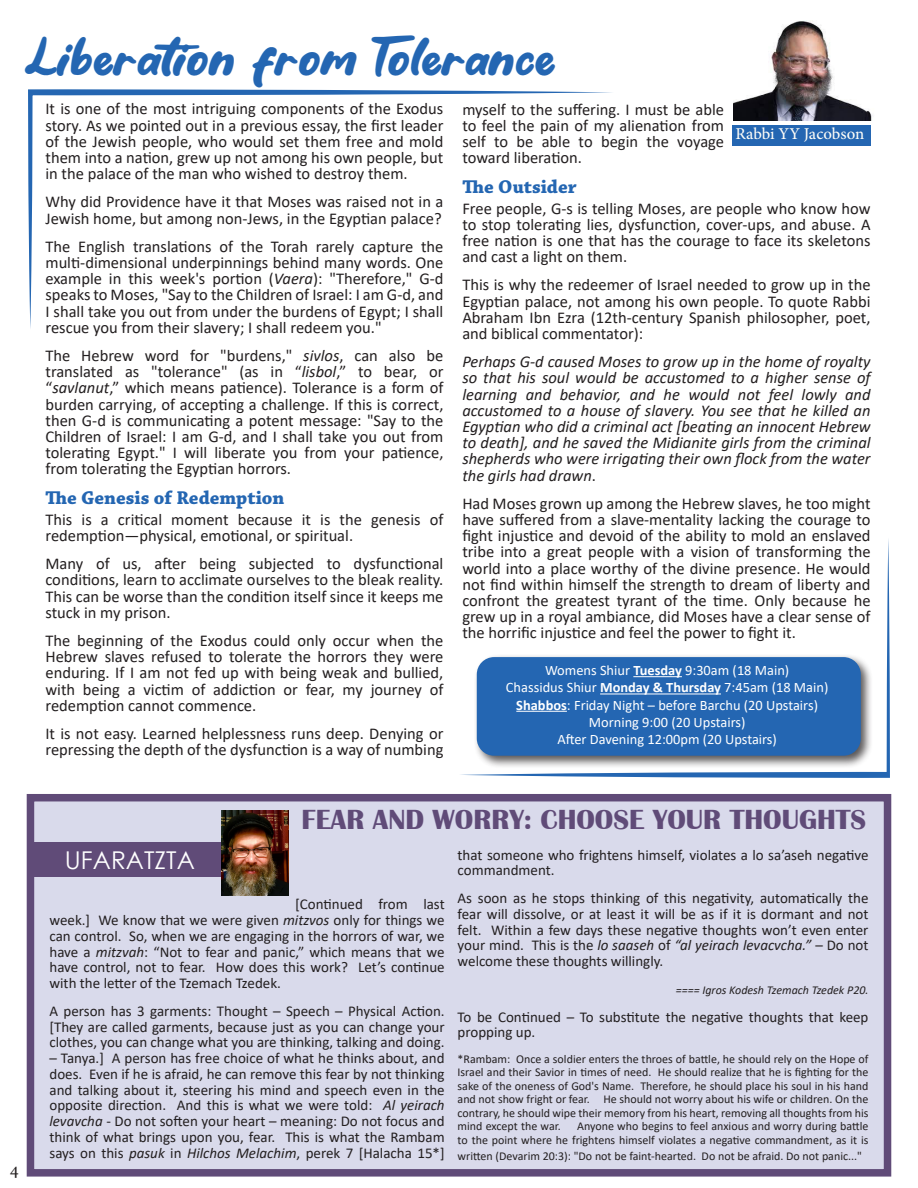
<style>
.page{position:relative;width:918px;height:1188px;background:#fff}
.page>*{position:absolute;margin:0;border:0;box-sizing:border-box;transform-origin:0 0}
.t1{font:44.1px "Bluetea";color:#2466b2}
.t2{font:700 28.5px "Britannic";color:#604b78}
.t3{font:24.45px "Century Gothic";color:#fff}
.t4{font:700 19.5px "Chaparral Pro";color:#2466b2}
.t5{font:18px "Adobe Hebrew";color:#231f20}
.t6{font:16.5px/16.2px "Calibri";color:#231f20;text-align:justify}
.t7{font:italic 16.5px/16.2px "Calibri";color:#231f20;text-align:justify}
.t8{font:16.35px "Adobe Hebrew";color:#fffef8}
.t9{font:15px/15.8px "Calibri";color:#231f20;text-align:justify}
.text{font:14.4px "Calibri";color:#fff}
.t10{font:12px/13.5px "Calibri";color:#231f20;text-align:justify}
.t11{font:italic 12px "Calibri";color:#231f20}
.s1{font-style:normal}
.s2{font-style:italic}
.s3{font-weight:700}
</style>
<div class="page">
<svg style="left:461px;top:539px;width:429px;height:239px"></svg>
<img style="left:734px;top:20px;width:138px;height:101px">
<div style="left:733px;top:125px;width:138px;height:20px;background:#2466b2"></div>
<svg style="left:28px;top:89px;width:584px;height:239px"></svg>
<div style="left:473px;top:653px;width:401px;height:115px;background:#231f20;opacity:.75"></div>
<div style="left:477px;top:657px;width:384px;height:99px;background:#2466b2;border-radius:17px"></div>
<hr style="left:633px;top:676px;width:49px;height:1px;background:#fff">
<hr style="left:600px;top:694px;width:121px;height:1px;background:#fff">
<hr style="left:516px;top:711px;width:51px;height:1px;background:#fff">
<div style="left:27px;top:794px;width:864px;height:383px;background:#d9daeb;border:8px solid #604b78"></div>
<div style="left:33px;top:843px;width:195px;height:34px;background:#604b78"></div>
<img style="left:221px;top:810px;width:67px;height:86px">
<p class="t1" style="left:29px;top:34px;width:530px">Liberation from Tolerance</p>
<p class="t6" style="left:462px;top:101px;width:263px">myself to the suffering. I must be able to feel the pain of my alienation from self to be able to begin the voyage toward liberation.</p>
<p class="t4" style="left:462px;top:175px;width:116px">The Outsider</p>
<p class="t6" style="left:462px;top:200px;width:410px">Free people, G-s is telling Moses, are people who know how to stop tolerating lies, dysfunction, cover-ups, and abuse. A free nation is one that has the courage to face its skeletons and cast a light on them.</p>
<p class="t6" style="left:462px;top:276px;width:410px">This is why the redeemer of Israel needed to grow up in the Egyptian palace, not among his own people. To quote Rabbi Abraham Ibn Ezra (12th-century Spanish philosopher, poet, and biblical commentator):</p>
<p class="t7" style="left:462px;top:353px;width:410px">Perhaps G-d caused Moses to grow up in the home of royalty so that his soul would be accustomed to a higher sense of learning and behavior, and he would not feel lowly and accustomed to a house of slavery. You see that he killed an Egyptian who did a criminal act [beating an innocent Hebrew to death], and he saved the Midianite girls from the criminal shepherds who were irrigating their own flock from the water the girls had drawn<span class="s1">.</span></p>
<p class="t6" style="left:462px;top:495px;width:410px">Had Moses grown up among the Hebrew slaves, he too might have suffered from a slave-mentality lacking the courage to fight injustice and devoid of the ability to mold an enslaved tribe into a great people with a vision of transforming the world into a place worthy of the divine presence. He would not find within himself the strength to dream of liberty and confront the greatest tyrant of the time. Only because he grew up in a royal ambiance, did Moses have a clear sense of the horrific injustice and feel the power to fight it.</p>
<p class="t6" style="left:45px;top:100px;width:399px">It is one of the most intriguing components of the Exodus story. As we pointed out in a previous essay, the first leader of the Jewish people, who would set them free and mold them into a nation, grew up not among his own people, but in the palace of the man who wished to destroy them.</p>
<p class="t6" style="left:45px;top:193px;width:399px">Why did Providence have it that Moses was raised not in a<br>Jewish home, but among non-Jews, in the Egyptian palace?</p>
<p class="t6" style="left:45px;top:238px;width:399px">The English translations of the Torah rarely capture the multi-dimensional underpinnings behind many words. One example in this week's portion (<span class="s2">Vaera</span>): "Therefore," G-d speaks to Moses, "Say to the Children of Israel: I am G-d, and I shall take you out from under the burdens of Egypt; I shall rescue you from their slavery; I shall redeem you."</p>
<p class="t6" style="left:45px;top:347px;width:399px">The Hebrew word for "burdens," <span class="s2">sivlos</span>, can also be translated as "tolerance" (as in “<span class="s2">lisbol</span>,” to bear, or “<span class="s2">savlanut</span>,” which means patience). Tolerance is a form of burden carrying, of accepting a challenge. If this is correct, then G-d is communicating a potent message: "Say to the Children of Israel: I am G-d, and I shall take you out from tolerating Egypt." I will liberate you from your patience, from tolerating the Egyptian horrors.</p>
<p class="t4" style="left:45px;top:487px;width:241px">The Genesis of Redemption</p>
<p class="t6" style="left:45px;top:511px;width:399px">This is a critical moment because it is the genesis of redemption—physical, emotional, or spiritual.</p>
<p class="t6" style="left:45px;top:555px;width:399px">Many of us, after being subjected to dysfunctional conditions, learn to acclimate ourselves to the bleak reality.<br>This can be worse than the condition itself since it keeps me stuck in my prison.</p>
<p class="t6" style="left:45px;top:632px;width:399px">The beginning of the Exodus could only occur when the Hebrew slaves refused to tolerate the horrors they were enduring. If I am not fed up with being weak and bullied, with being a victim of addiction or fear, my journey of redemption cannot commence.</p>
<p class="t6" style="left:45px;top:725px;width:399px">It is not easy. Learned helplessness runs deep. Denying or repressing the depth of the dysfunction is a way of numbing</p>
<p class="t8" style="left:735px;top:124px;width:130px">Rabbi YY Jacobson</p>
<p class="text" style="left:545px;top:660px;width:246px">Womens Shiur <span class="s3">Tuesday</span> 9:30am (18 Main)</p>
<p class="text" style="left:506px;top:678px;width:324px">Chassidus Shiur <span class="s3">Monday &amp; Thursday</span> 7:45am (18 Main)</p>
<p class="text" style="left:516px;top:695px;width:303px"><span class="s3">Shabbos</span>: Friday Night – before Barchu (20 Upstairs)</p>
<p class="text" style="left:589px;top:712px;width:158px">Morning 9:00 (20 Upstairs)</p>
<p class="text" style="left:557px;top:729px;width:221px">After Davening 12:00pm (20 Upstairs)</p>
<p class="t2" style="left:302px;top:804px;width:566px">FEAR AND WORRY: CHOOSE YOUR THOUGHTS</p>
<p class="t5" style="left:10px;top:1159px;width:11px">4</p>
<p class="t3" style="left:65px;top:843px;width:131px">UFARATZTA</p>
<p class="t9" style="left:49px;top:896px;width:397px;text-indent:246px">[Continued from last week.] We know that we were given <span class="s2">mitzvos</span> only for things we can control. So, when we are engaging in the horrors of war, we have a <span class="s2">mitzvah</span>: “Not to fear and panic,” which means that we have control, not to fear. How does this work? Let’s continue with the letter of the Tzemach Tzedek.</p>
<p class="t9" style="left:49px;top:1003px;width:397px">A person has 3 garments: Thought – Speech – Physical Action. [They are called garments, because just as you can change your clothes, you can change what you are thinking, talking and doing.</p>
<p class="t9" style="left:49px;top:1050px;width:397px">– Tanya.] A person has free choice of what he thinks about, and does. Even if he is afraid, he can remove this fear by not thinking and talking about it, steering his mind and speech even in the opposite direction. And this is what we were told: <span class="s2">Al yeirach levavcha</span> - Do not soften your heart – meaning: Do not focus and think of what brings upon you, fear. This is what the Rambam says on this <span class="s2">pasuk</span> in <span class="s2">Hilchos Melachim</span>, perek 7 [Halacha 15*]</p>
<p class="t9" style="left:458px;top:846px;width:412px">that someone who frightens himself, violates a lo sa’aseh negative commandment.</p>
<p class="t9" style="left:458px;top:890px;width:412px">As soon as he stops thinking of this negativity, automatically the fear will dissolve, or at least it will be as if it is dormant and not felt. Within a few days these negative thoughts won’t even enter your mind. This is the <span class="s2">lo saaseh</span> of <span class="s2">“al yeirach levacvcha.”</span> – Do not welcome these thoughts willingly.</p>
<p class="t11" style="left:676px;top:982px;width:194px">==== Igros Kodesh Tzemach Tzedek P20.</p>
<p class="t9" style="left:458px;top:1008px;width:412px">To be Continued – To substitute the negative thoughts that keep propping up.</p>
<p class="t10" style="left:458px;top:1052px;width:412px">*Rambam: Once a soldier enters the throes of battle, he should rely on the Hope of Israel and their Savior in times of need. He should realize that he is fighting for the sake of the oneness of God's Name. Therefore, he should place his soul in his hand and not show fright or fear. He should not worry about his wife or children. On the contrary, he should wipe their memory from his heart, removing all thoughts from his mind except the war.</p>
<p class="t10" style="left:458px;top:1119px;width:412px;text-align:right">Anyone who begins to feel anxious and worry during battle<br>to the point where he frightens himself violates a negative commandment, as it is</p>
<p class="t10" style="left:458px;top:1149px;width:406px">written (Devarim 20:3): "Do not be faint-hearted. Do not be afraid. Do not panic..."</p>
</div>
